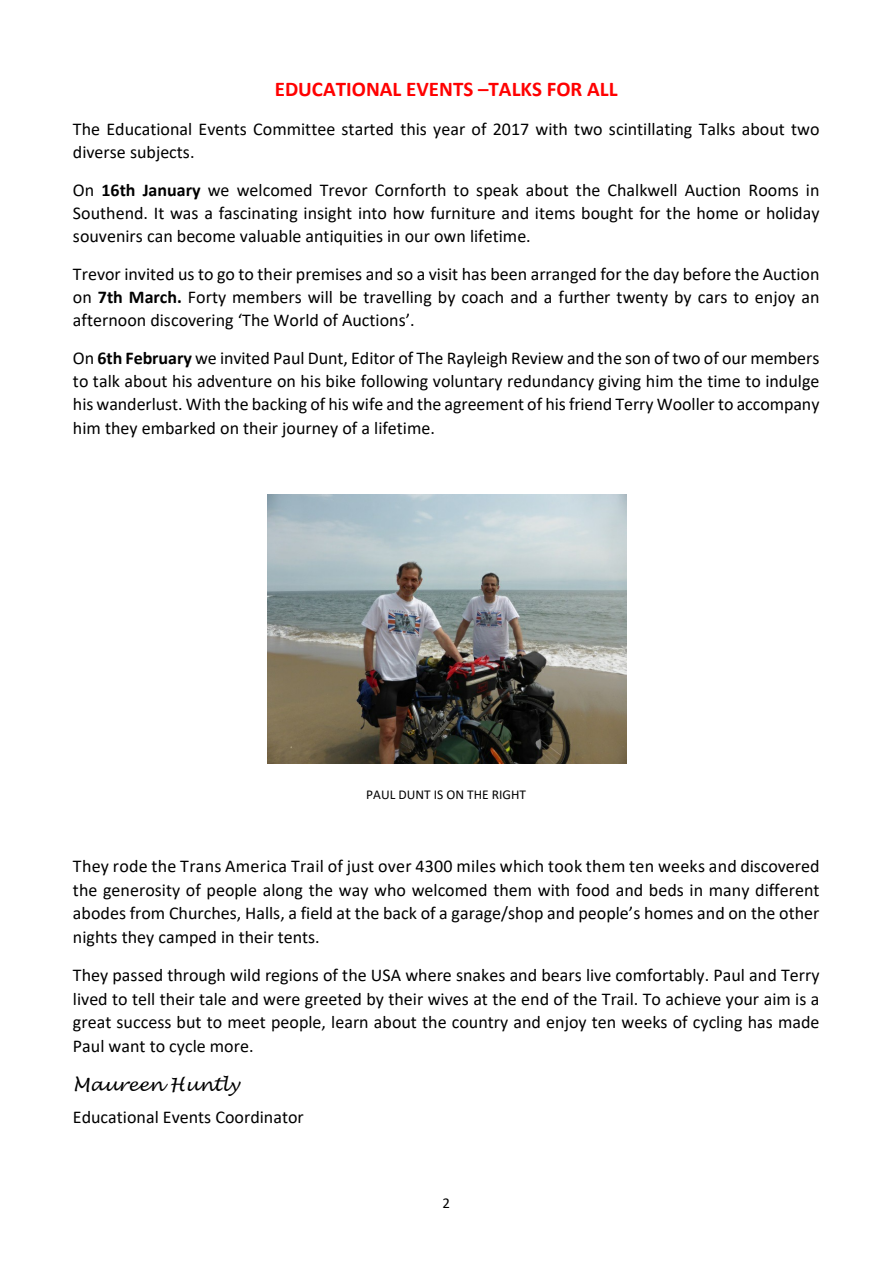
<style>
.page{position:relative;width:893px;height:1263px;background:#fff}
.page>*{position:absolute;margin:0;border:0;box-sizing:border-box;transform-origin:0 0}
.t1{font:700 21px "Calibri";color:#f00}
.t2{font:18px/23.1px "Calibri";color:#000;text-align:justify}
.t3{font:italic 18px "Lucida Handwriting";color:#000}
.t4{font:15px "Calibri";color:#000}
.t5{font:13.5px "Calibri";color:#000}
.s1{font-weight:700}
</style>
<div class="page">
<img style="left:268px;top:494px;width:359px;height:270px">
<p class="t1" style="left:275px;top:81px;width:344px">EDUCATIONAL EVENTS –TALKS FOR ALL</p>
<p class="t2" style="left:73px;top:119px;width:748px">The Educational Events Committee started this year of 2017 with two scintillating Talks about two diverse subjects.</p>
<p class="t2" style="left:73px;top:180px;width:748px">On <span class="s1">16th January</span> we welcomed Trevor Cornforth to speak about the Chalkwell Auction Rooms in Southend. It was a fascinating insight into how furniture and items bought for the home or holiday souvenirs can become valuable antiquities in our own lifetime.</p>
<p class="t2" style="left:73px;top:264px;width:748px">Trevor invited us to go to their premises and so a visit has been arranged for the day before the Auction on <span class="s1">7th March.</span> Forty members will be travelling by coach and a further twenty by cars to enjoy an afternoon discovering ‘The World of Auctions’.</p>
<p class="t2" style="left:73px;top:348px;width:748px">On <span class="s1">6th February</span> we invited Paul Dunt, Editor of The Rayleigh Review and the son of two of our members to talk about his adventure on his bike following voluntary redundancy giving him the time to indulge his wanderlust. With the backing of his wife and the agreement of his friend Terry Wooller to accompany him they embarked on their journey of a lifetime.</p>
<p class="t5" style="left:366px;top:788px;width:161px">PAUL DUNT IS ON THE RIGHT</p>
<p class="t2" style="left:73px;top:856px;width:748px;line-height:23.5px">They rode the Trans America Trail of just over 4300 miles which took them ten weeks and discovered the generosity of people along the way who welcomed them with food and beds in many different abodes from Churches, Halls, a field at the back of a garage/shop and people’s homes and on the other nights they camped in their tents.</p>
<p class="t2" style="left:73px;top:965px;width:748px;line-height:23.5px">They passed through wild regions of the USA where snakes and bears live comfortably. Paul and Terry lived to tell their tale and were greeted by their wives at the end of the Trail. To achieve your aim is a great success but to meet people, learn about the country and enjoy ten weeks of cycling has made Paul want to cycle more.</p>
<p class="t3" style="left:73px;top:1075px;width:168px">Maureen Huntly</p>
<p class="t2" style="left:73px;top:1107px;width:232px">Educational Events Coordinator</p>
<p class="t4" style="left:442px;top:1197px;width:9px">2</p>
</div>
